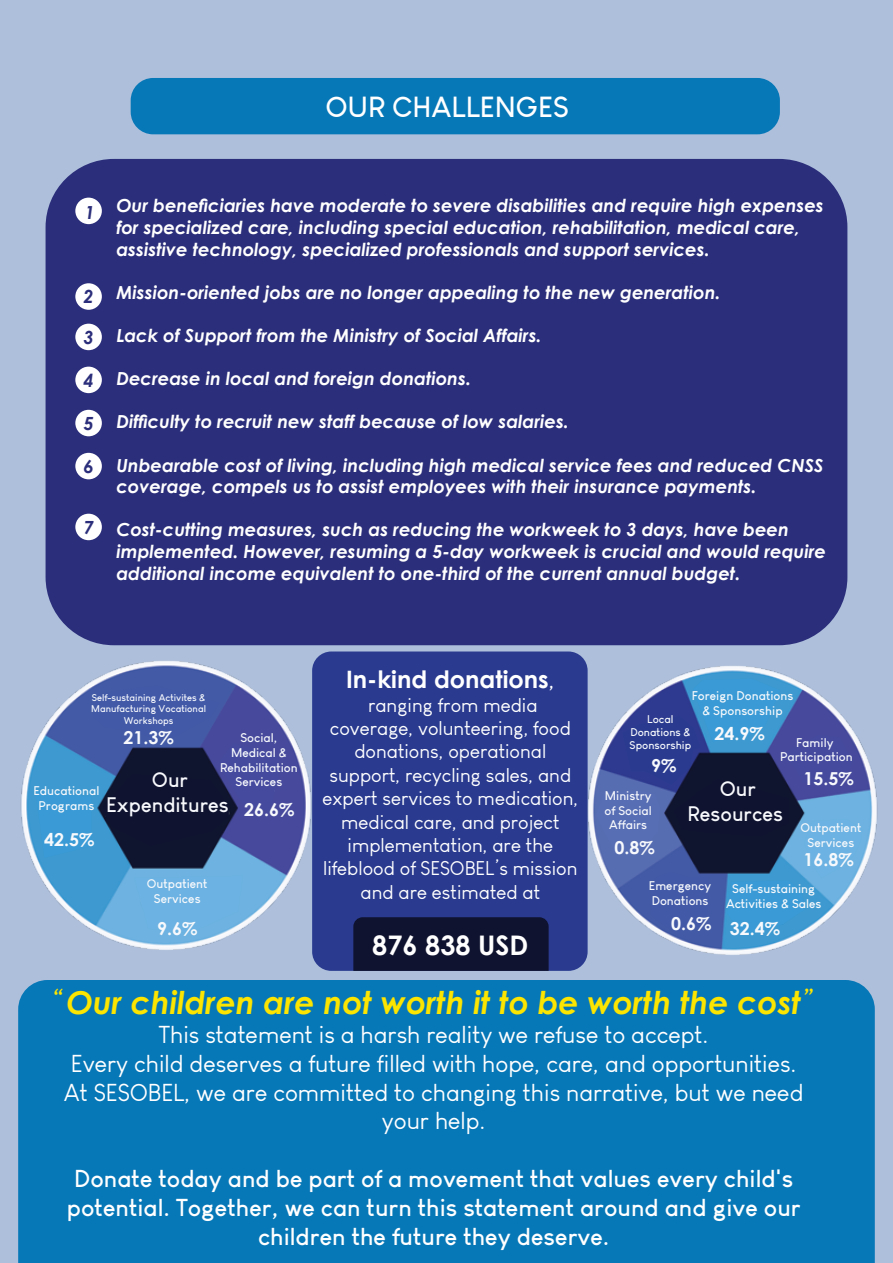
<style>
.page{position:relative;width:893px;height:1263px;background:#adbfdb}
.page>*{position:absolute;margin:0;border:0;box-sizing:border-box;transform-origin:0 0}
.t1{font:italic 700 31.5px "Century Gothic";color:#fce500}
.t2{font:700 28.5px "Louis George Cafe";color:#fff}
.t3{font:700 27px "Century Gothic";color:#fff}
.t4{font:24px/28.8px "Louis George Cafe";color:#fff;text-align:center}
.t5{font:700 24px/28.8px "Louis George Cafe";color:#fff;text-align:center}
.t6{font:700 24px "Century Gothic";color:#fff}
.t7{font:700 20.55px/24.8px "Louis George Cafe";color:#f7f9fc;text-align:center}
.t8{font:19.5px/23.4px "Louis George Cafe";color:#fff;text-align:center}
.t9{font:italic 700 18.15px "Century Gothic";color:#2b2e7a}
.t10{font:italic 700 18px/21.6px "Century Gothic";color:#fff}
.t11{font:italic 700 18px "Century Gothic";color:#2b2e7a}
.t12{font:700 17.85px "Century Gothic";color:#f7f9fc}
.t13{font:700 12.3px/14.9px "Louis George Cafe";color:#f7f9fc;text-align:center}
.t14{font:700 12.3px "Century Gothic";color:#f7f9fc}
.t15{font:700 10.95px/13.2px "Louis George Cafe";color:#f7f9fc;text-align:center}
.t16{font:700 9.6px/11.6px "Louis George Cafe";color:#f7f9fc;text-align:center}
.s1{font-family:"Louis George Cafe";font-weight:400}
.s2{font-family:"Louis George Cafe";font-weight:400;font-style:normal}
</style>
<div class="page">
<div style="left:131px;top:78px;width:649px;height:56px;background:#0677b7;border-radius:22px"></div>
<div style="left:46px;top:159px;width:801px;height:486px;background:#2b2e7a;border-radius:68px"></div>
<div style="left:75px;top:198px;width:27px;height:26px;background:#fff;border-radius:50%"></div>
<div style="left:75px;top:283px;width:27px;height:27px;background:#fff;border-radius:50%"></div>
<div style="left:75px;top:324px;width:27px;height:26px;background:#fff;border-radius:50%"></div>
<div style="left:75px;top:367px;width:27px;height:26px;background:#fff;border-radius:50%"></div>
<div style="left:75px;top:410px;width:27px;height:26px;background:#fff;border-radius:50%"></div>
<div style="left:75px;top:453px;width:27px;height:26px;background:#fff;border-radius:50%"></div>
<div style="left:75px;top:514px;width:27px;height:26px;background:#fff;border-radius:50%"></div>
<div style="left:18px;top:980px;width:857px;height:283px;background:#0677b7"></div>
<div style="left:312px;top:651px;width:276px;height:320px;background:#293a8f;border-radius:19px"></div>
<img style="left:18px;top:620px;width:395px;height:371px">
<div style="left:93px;top:686px;width:126px;height:51px;background:#4259a8"></div>
<svg style="left:102px;top:743px;width:176px;height:103px;background:#252d5d"></svg>
<div style="left:134px;top:876px;width:109px;height:57px;background:#6cb2e2"></div>
<div style="left:35px;top:789px;width:59px;height:69px;background:#399ad5"></div>
<div style="left:353px;top:917px;width:132px;height:54px;background:#0f132f"></div>
<img style="left:485px;top:624px;width:393px;height:371px">
<svg style="left:596px;top:679px;width:266px;height:255px;background:#4c6da3"></svg>
<h2 class="t2" style="left:325px;top:89px;width:245px">OUR CHALLENGES</h2>
<p class="t11" style="left:85px;top:199px;width:12px">1</p>
<p class="t9" style="left:84px;top:283px;width:12px">2</p>
<p class="t9" style="left:84px;top:323px;width:12px">3</p>
<p class="t9" style="left:84px;top:366px;width:12px">4</p>
<p class="t9" style="left:84px;top:409px;width:12px">5</p>
<p class="t9" style="left:84px;top:452px;width:12px">6</p>
<p class="t9" style="left:84px;top:513px;width:12px">7</p>
<p class="t10" style="left:116px;top:194px;width:709px">Our beneficiaries have moderate to severe disabilities and require high expenses for specialized care, including special education, rehabilitation, medical care, assistive technology, specialized professionals and support services.</p>
<p class="t10" style="left:116px;top:281px;width:606px">Mission-oriented jobs are no longer appealing to the new generation.</p>
<p class="t10" style="left:116px;top:324px;width:427px">Lack of Support from the Ministry of Social Affairs.</p>
<p class="t10" style="left:116px;top:367px;width:356px">Decrease in local and foreign donations.</p>
<p class="t10" style="left:116px;top:410px;width:454px">Difficulty to recruit new staff because of low salaries.</p>
<p class="t10" style="left:116px;top:453px;width:709px">Unbearable cost of living, including high medical service fees and reduced CNSS coverage, compels us to assist employees with their insurance payments.</p>
<p class="t10" style="left:116px;top:518px;width:711px">Cost-cutting measures, such as reducing the workweek to 3 days, have been implemented. However, resuming a 5-day workweek is crucial and would require additional income equivalent to one-third of the current annual budget.</p>
<p class="t16" style="left:91px;top:691px;width:116px">Self-sustaining Activites &amp;<br>Manufacturing Vocational<br>Workshops</p>
<p class="t13" style="left:33px;top:783px;width:68px">Educational<br>Programs</p>
<p class="t12" style="left:44px;top:826px;width:52px">42.5%</p>
<p class="t12" style="left:123px;top:724px;width:52px">21.3%</p>
<p class="t13" style="left:220px;top:730px;width:79px">Social,<br>Medical &amp;<br>Rehabilitation<br>Services</p>
<p class="t7" style="left:106px;top:767px;width:124px">Our<br>Expenditures</p>
<p class="t14" style="left:250px;top:778px;width:26px">14%</p>
<p class="t12" style="left:244px;top:796px;width:52px">26.6%</p>
<p class="t13" style="left:147px;top:876px;width:62px">Outpatient<br>Services</p>
<p class="t12" style="left:157px;top:915px;width:42px">9.6%</p>
<h3 class="t6" style="left:346px;top:661px;width:210px">In-kind donations<span class="s1">,</span></h3>
<p class="t8" style="left:322px;top:693px;width:257px">ranging from media coverage, volunteering, food donations, operational support, recycling sales, and expert services to medication, medical care, and project implementation, are the lifeblood of SESOBEL’s mission and are estimated at</p>
<h3 class="t3" style="left:372px;top:924px;width:158px">876 838 USD</h3>
<p class="t13" style="left:692px;top:688px;width:103px">Foreign Donations &amp; Sponsorship</p>
<p class="t15" style="left:630px;top:712px;width:63px">Local<br>Donations &amp;<br>Sponsorship</p>
<p class="t12" style="left:651px;top:752px;width:27px">9%</p>
<p class="t13" style="left:604px;top:788px;width:49px">Ministry of Social<br>Affairs</p>
<p class="t12" style="left:614px;top:834px;width:42px">0.8%</p>
<p class="t13" style="left:649px;top:878px;width:64px;text-align:left">Emergency<br>Donations</p>
<p class="t12" style="left:671px;top:914px;width:111px">0.6% 32.4%</p>
<p class="t12" style="left:715px;top:720px;width:52px">24.9%</p>
<p class="t13" style="left:780px;top:735px;width:74px">Family<br>Participation</p>
<p class="t12" style="left:803px;top:764px;width:52px">15.5%</p>
<p class="t7" style="left:688px;top:776px;width:97px">Our<br>Resources</p>
<p class="t13" style="left:800px;top:820px;width:62px">Outpatient<br>Services</p>
<p class="t12" style="left:803px;top:846px;width:52px">16.8%</p>
<p class="t13" style="left:726px;top:881px;width:97px">Self-sustaining<br>Activities &amp; Sales</p>
<h1 class="t1" style="left:52px;top:979px;width:764px"><span class="s2">“</span>Our children are not worth it to be worth the cost<span class="s2">”</span></h1>
<h3 class="t4" style="left:64px;top:1020px;width:741px">This statement is a harsh reality we refuse to accept.<br>Every child deserves a future filled with hope, care, and opportunities.<br>At SESOBEL, we are committed to changing this narrative, but we need your help.</h3>
<h3 class="t5" style="left:67px;top:1164px;width:735px">Donate today and be part of a movement that values every child's potential. Together, we can turn this statement around and give our children the future they deserve.</h3>
</div>
